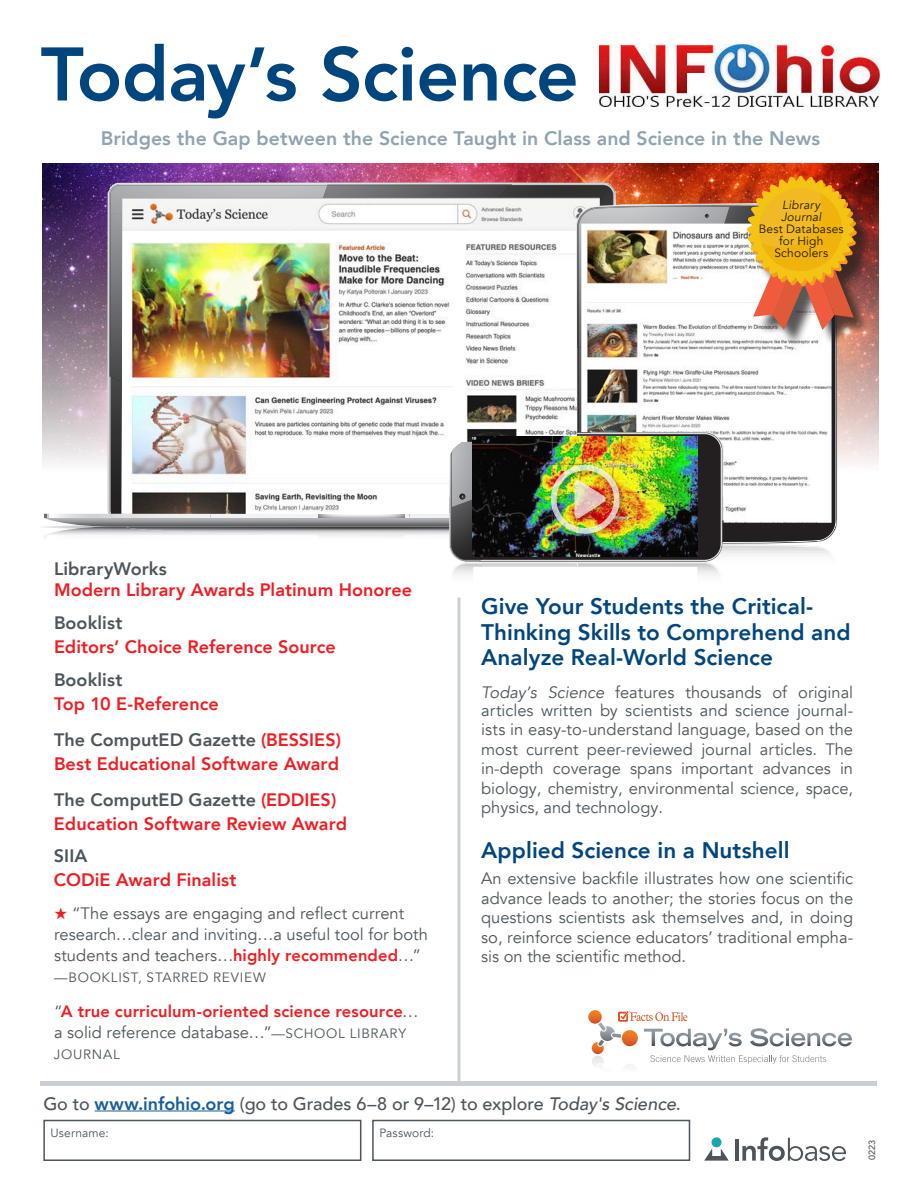
<style>
.page{position:relative;width:918px;height:1188px;background:#fff}
.page>*{position:absolute;margin:0;border:0;box-sizing:border-box;transform-origin:0 0}
.S_Title_ONLINE{font:800 75px "Avenir";letter-spacing:-.01em;color:#00467e}
.S_Copy_Header{font:800 22.5px/25.5px "Avenir";color:#00467e}
.S_SV_Full-Length_Vid{font:800 19.5px "Avenir";letter-spacing:.005em;color:#90a3b0}
.S_Review_Award_Red{font:800 18px/24px "Avenir";letter-spacing:.005em;color:#ee1d23}
.InfoLit_Footer{font:500 18px "Avenir";letter-spacing:-.005em;color:#4c555b}
.S_Copy{font:16.5px/19.2px "Avenir";color:#4c555b;text-align:justify}
.Review_Avenir{font:16.5px/21px "Avenir";color:#4c555b}
.Review_Avenir-2{font:800 16.5px/21px "Avenir";letter-spacing:.01em;color:#ee1d23}
.Review_Avenir-3{font:13.5px "Avenir";letter-spacing:.05em;color:#4c555b}
.S_SV_Full-Length_Vid-2{font:12px/12px "Avenir";letter-spacing:.015em;color:#251a05;text-align:center}
.InfoLit_Footer-2{font:12px "Avenir";letter-spacing:.01em;color:#4c555b}
.S_SV_Full-Length_Vid-3{font:italic 12px "Avenir";letter-spacing:.015em;color:#251a05}
.Body{font:500 9px "Avenir";color:#4c555b}
.s1{color:#4c555b}
.s2{color:#ee1d23}
.s3{font-weight:800;color:#ee1d23}
.s4{font-weight:400;color:#4c555b}
.s5{font-weight:400;font-size:13.5px;color:#4c555b}
.s6{font-style:italic}
.s7{font-weight:800;color:#175d9e}
</style>
<div class="page">
<hr style="left:458px;top:598px;width:2px;height:485px;background:#cacfd5">
<svg style="left:588px;top:1010px;width:14px;height:14px"></svg>
<svg style="left:592px;top:1011px;width:260px;height:56px"></svg>
<div style="left:40px;top:1081px;width:838px;height:5px;background:#cacfd5"></div>
<img style="left:42px;top:164px;width:837px;height:450px">
<div style="left:750px;top:179px;width:125px;height:168px;background:#231f20;opacity:.75"></div>
<img style="left:42px;top:176px;width:815px;height:414px">
<div style="left:549px;top:463px;width:77px;height:77px;background:#231f20;opacity:.42"></div>
<img style="left:548px;top:463px;width:74px;height:73px">
<img style="left:600px;top:45px;width:280px;height:61px">
<hr style="left:95px;top:1111px;width:140px;height:1px;background:#175d9e">
<hr style="left:735px;top:1139px;width:4px;height:22px;background:#4c555b">
<svg style="left:742px;top:1137px;width:104px;height:24px"></svg>
<svg style="left:704px;top:1148px;width:25px;height:13px"></svg>
<div style="left:712px;top:1137px;width:10px;height:10px;background:#1fa5a9;border-radius:50%"></div>
<div style="left:43px;top:1120px;width:318px;height:41px;border:2px solid #4c555b"></div>
<div style="left:372px;top:1120px;width:318px;height:41px;border:2px solid #4c555b"></div>
<p class="S_Title_ONLINE" style="left:41px;top:16px;width:540px">Today’s Science</p>
<p class="S_SV_Full-Length_Vid" style="left:101px;top:123px;width:721px">Bridges the Gap between the Science Taught in Class and Science in the News</p>
<p class="S_SV_Full-Length_Vid-3" style="left:782px;top:198px;width:39px">Library</p>
<p class="S_SV_Full-Length_Vid-3" style="left:781px;top:210px;width:42px">Journal</p>
<p class="S_SV_Full-Length_Vid-2" style="left:759px;top:223px;width:86px">Best Databases for High<br>Schoolers</p>
<p class="S_Review_Award_Red" style="left:54px;top:558px;width:360px;line-height:21px"><span class="s1">LibraryWorks<br></span>Modern Library Awards Platinum Honoree</p>
<p class="S_Review_Award_Red" style="left:54px;top:611px;width:283px"><span class="s1">Booklist<br></span>Editors’ Choice Reference Source</p>
<p class="S_Review_Award_Red" style="left:54px;top:668px;width:166px"><span class="s1">Booklist<br></span>Top 10 E-Reference</p>
<p class="S_Review_Award_Red" style="left:54px;top:728px;width:289px"><span class="s1">The ComputED Gazette</span> (BESSIES)<br>Best Educational Software Award</p>
<p class="S_Review_Award_Red" style="left:54px;top:787px;width:295px"><span class="s1">The ComputED Gazette</span> (EDDIES)<br>Education Software Review Award</p>
<p class="S_Review_Award_Red" style="left:54px;top:844px;width:184px"><span class="s1">SIIA<br></span>CODiE Award Finalist</p>
<p class="Review_Avenir" style="left:54px;top:904px;width:376px"><span class="s2">★</span> “The essays are engaging and reflect current research…clear and inviting…a useful tool for both students and teachers…<span class="s3">highly recommended</span>…”</p>
<p class="Review_Avenir-3" style="left:54px;top:970px;width:213px">—BOOKLIST, STARRED REVIEW</p>
<p class="Review_Avenir-2" style="left:54px;top:1001px;width:366px"><span class="s4">“</span>A true curriculum-oriented science resource<span class="s4">… a solid reference database…”</span><span class="s5">—SCHOOL LIBRARY</span></p>
<p class="Review_Avenir-3" style="left:54px;top:1046px;width:67px">JOURNAL</p>
<p class="S_Copy_Header" style="left:481px;top:594px;width:371px">Give Your Students the Critical-<br>Thinking Skills to Comprehend and<br>Analyze Real-World Science</p>
<p class="S_Copy" style="left:481px;top:683px;width:373px"><span class="s6">Today’s Science</span> features thousands of original articles written by scientists and science journal&shy;ists in easy-to-understand language, based on the most current peer-reviewed journal articles. The in-depth coverage spans important advances in biology, chemistry, environmental science, space, physics, and technology.</p>
<p class="S_Copy_Header" style="left:481px;top:838px;width:310px">Applied Science in a Nutshell</p>
<p class="S_Copy" style="left:481px;top:869px;width:374px">An extensive backfile illustrates how one scientific advance leads to another; the stories focus on the questions scientists ask themselves and, in doing so, reinforce science educators’ traditional empha&shy;sis on the scientific method.</p>
<p class="InfoLit_Footer" style="left:43px;top:1088px;width:639px">Go to <span class="s7">www.infohio.org</span> (go to Grades 6–8 or 9–12) to explore <span class="s6">Today's Science</span>.</p>
<p class="InfoLit_Footer-2" style="left:51px;top:1126px;width:60px">Username:</p>
<p class="InfoLit_Footer-2" style="left:379px;top:1126px;width:56px">Password:</p>
<p class="Body" style="left:864px;top:1160px;width:22px;rotate:-90deg">0223</p>
</div>
